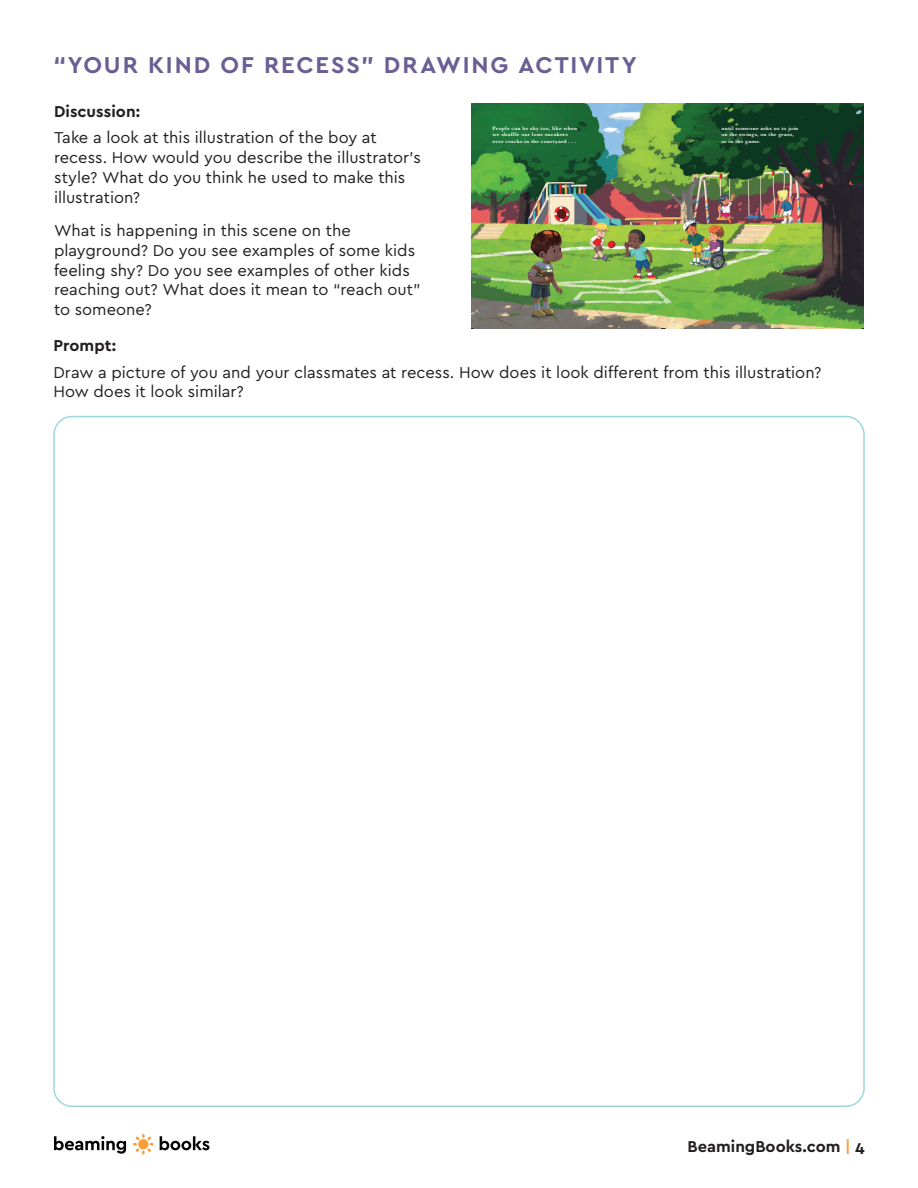
<style>
.page{position:relative;width:918px;height:1188px;background:#fff}
.page>*{position:absolute;margin:0;border:0;box-sizing:border-box;transform-origin:0 0}
.t1{font:700 24px "Cera PRO";letter-spacing:.08em;color:#6a5e94}
.t2{font:16.5px/19.8px "Cera PRO";color:#231f20}
.t3{font:700 16.5px "Cera PRO";color:#231f20}
.t4{font:600 5.25px/6.4px "Baskerville";letter-spacing:.05em;color:#fff}
.s1{color:#f99f38}
</style>
<div class="page">
<svg style="left:54px;top:1136px;width:72px;height:18px"></svg>
<svg style="left:160px;top:1136px;width:50px;height:14px"></svg>
<svg style="left:133px;top:1134px;width:21px;height:21px"></svg>
<div style="left:138px;top:1139px;width:10px;height:10px;background:#f99f38;border-radius:50%"></div>
<img style="left:471px;top:104px;width:191px;height:225px">
<img style="left:662px;top:104px;width:202px;height:225px">
<svg style="left:655px;top:104px;width:25px;height:1px"></svg>
<svg style="left:655px;top:328px;width:25px;height:1px"></svg>
<h1 class="t1" style="left:53px;top:49px;width:585px">“YOUR KIND OF RECESS” DRAWING ACTIVITY</h1>
<p class="t3" style="left:54px;top:100px;width:88px">Discussion:</p>
<p class="t2" style="left:54px;top:127px;width:368px">Take a look at this illustration of the boy at recess. How would you describe the illustrator’s style? What do you think he used to make this illustration?</p>
<p class="t2" style="left:54px;top:220px;width:368px">What is happening in this scene on the playground? Do you see examples of some kids feeling shy? Do you see examples of other kids reaching out? What does it mean to “reach out” to someone?</p>
<p class="t4" style="left:493px;top:125px;width:86px">People can be shy too, like when we shuffle our lone sneakers over cracks in the courtyard . . .</p>
<p class="t4" style="left:721px;top:125px;width:78px">until someone asks us to join on the swings, on the grass, or in the game.</p>
<p class="t3" style="left:53px;top:335px;width:64px">Prompt:</p>
<p class="t2" style="left:53px;top:362px;width:770px">Draw a picture of you and your classmates at recess. How does it look different from this illustration?<br>How does it look similar?</p>
<p class="t3" style="left:688px;top:1135px;width:179px">BeamingBooks.com <span class="s1">|</span> 4</p>
</div>
